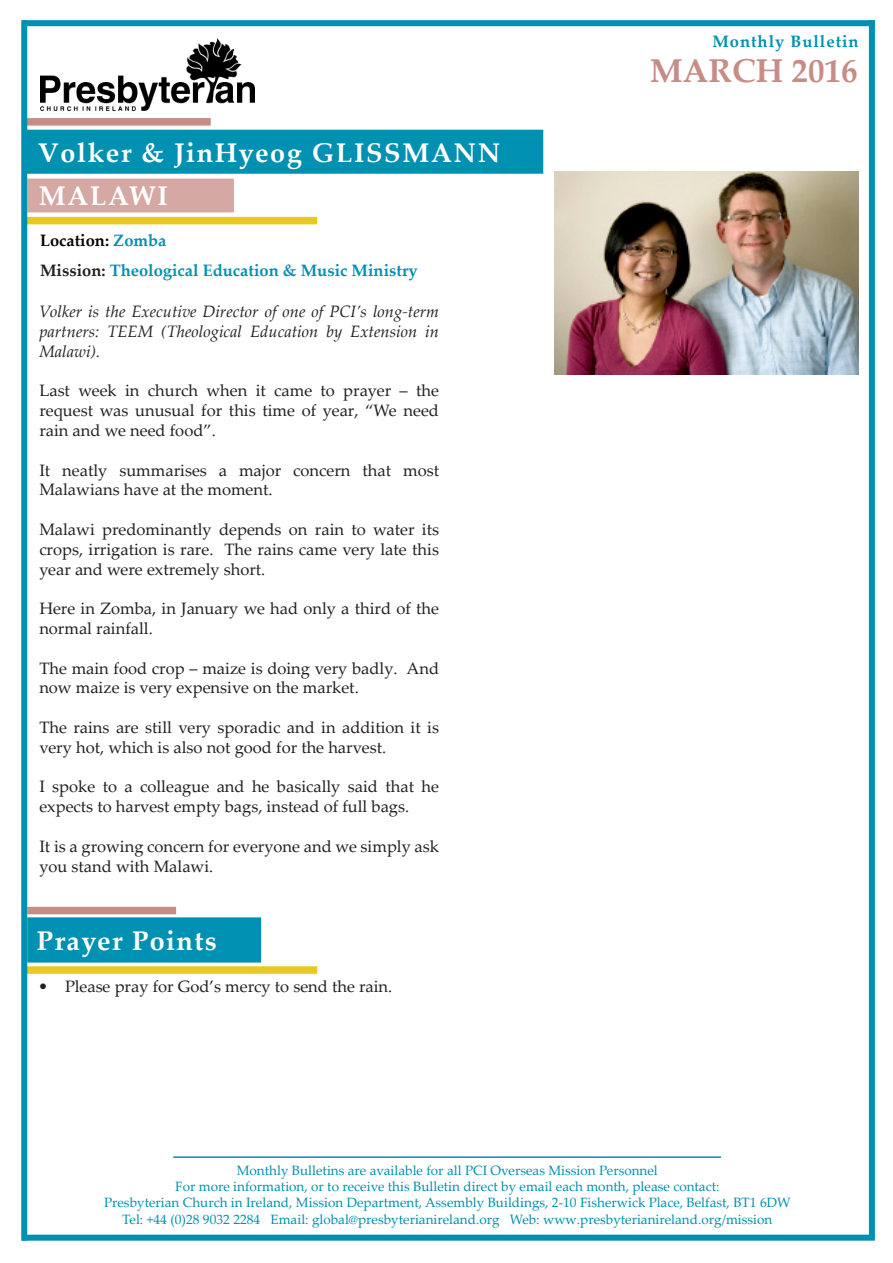
<style>
.page{position:relative;width:893px;height:1263px;background:#fff}
.page>*{position:absolute;margin:0;border:0;box-sizing:border-box;transform-origin:0 0}
.t1{font:700 33px "Palatino Linotype";color:#c78c86}
.t2{font:700 27px "Palatino Linotype";letter-spacing:.06em;color:#fff}
.t3{font:16.5px/19.8px "Palatino Linotype";color:#231f20}
.t4{font:italic 16.5px/19.8px "Palatino Linotype";color:#231f20;text-align:justify}
.t5{font:700 16.5px "Palatino Linotype";color:#0090b1}
.t6{font:700 16.5px "Palatino Linotype";letter-spacing:.06em;color:#0090b1}
.t7{font:700 16.5px "Palatino Linotype";color:#040503}
.t8{font:13.5px "Palatino Linotype";color:#0090b1}
.s1{color:#0090b1}
.s2{color:#231f20}
</style>
<div class="page">
<img style="left:40px;top:38px;width:214px;height:72px">
<div style="left:869px;top:20px;width:6px;height:1218px;background:#0090b1"></div>
<div style="left:22px;top:20px;width:853px;height:6px;background:#0090b1"></div>
<div style="left:22px;top:1235px;width:853px;height:6px;background:#0090b1"></div>
<div style="left:27px;top:130px;width:515px;height:43px;background:#0090b1"></div>
<div style="left:26px;top:130px;width:517px;height:44px;border:2px solid #0090b1"></div>
<div style="left:27px;top:179px;width:207px;height:33px;background:#d5a8a4"></div>
<div style="left:26px;top:118px;width:185px;height:8px;background:#c78c86;border:2px solid #c78c86"></div>
<div style="left:27px;top:217px;width:290px;height:7px;background:#e8c821"></div>
<div style="left:28px;top:918px;width:232px;height:44px;background:#0090b1"></div>
<div style="left:27px;top:917px;width:234px;height:45px;border:2px solid #0090b1"></div>
<div style="left:27px;top:907px;width:149px;height:7px;background:#c78c86"></div>
<svg style="left:27px;top:966px;width:290px;height:8px;background:#e9cb2e"></svg>
<div style="left:21px;top:20px;width:6px;height:1221px;background:#0090b1"></div>
<img style="left:554px;top:171px;width:305px;height:203px">
<hr style="left:173px;top:1156px;width:548px;height:2px;background:#0090b1">
<p class="t6" style="left:712px;top:30px;width:148px">Monthly Bulletin</p>
<p class="t2" style="left:38px;top:133px;width:464px">Volker &amp; JinHyeog GLISSMANN</p>
<p class="t2" style="left:39px;top:177px;width:130px">MALAWI</p>
<p class="t7" style="left:40px;top:229px;width:128px">Location: <span class="s1">Zomba</span></p>
<p class="t5" style="left:40px;top:259px;width:379px"><span class="s2">Mission:</span> Theological Education &amp; Music Ministry</p>
<p class="t4" style="left:39px;top:301px;width:401px">Volker is the Executive Director of one of PCI’s long-term partners: TEEM (Theological Education by Extension in Malawi).</p>
<p class="t3" style="left:39px;top:380px;width:401px;text-align:justify">Last week in church when it came to prayer – the request was unusual for this time of year, “We need rain and we need food”.</p>
<p class="t3" style="left:39px;top:459px;width:401px">It neatly summarises a major concern that most<br>Malawians have at the moment.</p>
<p class="t3" style="left:39px;top:519px;width:401px;text-align:justify">Malawi predominantly depends on rain to water its crops, irrigation is rare. The rains came very late this year and were extremely short.</p>
<p class="t3" style="left:39px;top:598px;width:401px">Here in Zomba, in January we had only a third of the normal rainfall.</p>
<p class="t3" style="left:39px;top:657px;width:401px">The main food crop – maize is doing very badly. And now maize is very expensive on the market.</p>
<p class="t3" style="left:39px;top:717px;width:401px">The rains are still very sporadic and in addition it is very hot, which is also not good for the harvest.</p>
<p class="t3" style="left:39px;top:776px;width:401px">I spoke to a colleague and he basically said that he expects to harvest empty bags, instead of full bags.</p>
<p class="t3" style="left:39px;top:836px;width:401px">It is a growing concern for everyone and we simply ask you stand with Malawi.</p>
<p class="t2" style="left:37px;top:921px;width:181px">Prayer Points</p>
<p class="t3" style="left:38px;top:976px;width:356px">• Please pray for God’s mercy to send the rain.</p>
<p class="t1" style="left:650px;top:48px;width:209px">MARCH 2016</p>
<p class="t8" style="left:237px;top:1161px;width:423px">Monthly Bulletins are available for all PCI Overseas Mission Personnel</p>
<p class="t8" style="left:175px;top:1177px;width:546px">For more information, or to receive this Bulletin direct by email each month, please contact:</p>
<p class="t8" style="left:104px;top:1193px;width:688px">Presbyterian Church in Ireland, Mission Department, Assembly Buildings, 2-10 Fisherwick Place, Belfast, BT1 6DW</p>
<p class="t8" style="left:122px;top:1209px;width:652px">Tel: +44 (0)28 9032 2284 Email: global@presbyterianireland.org Web: www.presbyterianireland.org/mission</p>
</div>
